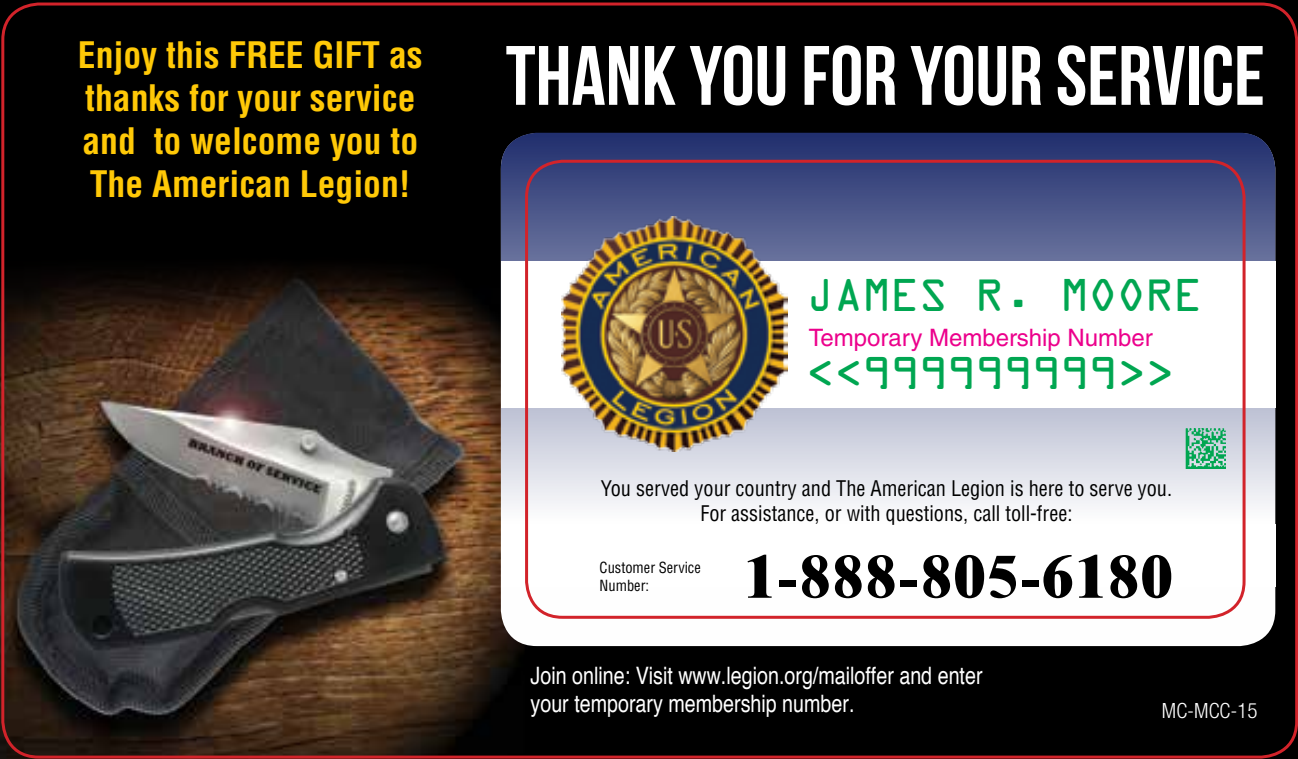
<style>
.page{position:relative;width:1298px;height:759px;background:#fff}
.page>*{position:absolute;margin:0;border:0;box-sizing:border-box;transform-origin:0 0}
.t1{font:84px "Bebas Neue";color:#fff}
.t2{font:800 61.8px "Times New Roman";color:#000}
.t3{font:36px "ID Automation SOC Ra";color:#00a651}
.t4{font:700 condensed 35.7px/42.9px "Helvetica";color:#ffc907}
.t5{font:condensed 24px/28.8px "Helvetica";color:#fff}
.t6{font:24px "Helvetica LT Std";color:#ec008c}
.t7{font:condensed 21px/25.2px "Helvetica LT Std";color:#000;text-align:center;scale:.96 1}
.t8{font:300 condensed 21px "Helvetica Neue";color:#fff}
.t9{font:condensed 15px/18px "Helvetica LT Std";color:#000;scale:.96 1}
</style>
<div class="page">
<div style="left:0;top:0;width:1297px;height:759px;background:#000"></div>
<img style="left:0;top:256px;width:527px;height:503px">
<svg style="left:501px;top:133px;width:773px;height:513px"></svg>
<div style="left:501px;top:524px;width:773px;height:62px;background:#fff"></div>
<div style="left:501px;top:261px;width:773px;height:146px;background:#fff"></div>
<img style="left:562px;top:217px;width:225px;height:234px">
<div style="left:525px;top:160px;width:720px;height:459px;border:3px solid #d2232a;border-radius:36px"></div>
<img style="left:1185px;top:428px;width:40px;height:40px">
<svg style="left:0;top:0;width:3px;height:4px"></svg>
<svg style="left:1295px;top:0;width:3px;height:4px"></svg>
<h3 class="t4" style="left:78px;top:34px;width:346px">Enjoy this FREE GIFT as thanks for your service and to welcome you to<br>The American Legion!</h3>
<h1 class="t1" style="left:505px;top:30px;width:760px">THANK YOU FOR YOUR SERVICE</h1>
<h3 class="t3" style="left:808px;top:267px;width:398px">JAMES R. MOORE</h3>
<p class="t6" style="left:808px;top:323px;width:345px">Temporary Membership Number</p>
<h3 class="t3" style="left:808px;top:345px;width:369px">&lt;&lt;999999999&gt;&gt;</h3>
<p class="t7" style="left:600px;top:475px;width:596px">You served your country and The American Legion is here to serve you.<br>For assistance, or with questions, call toll-free:</p>
<p class="t9" style="left:599px;top:558px;width:107px">Customer Service<br>Number:</p>
<h2 class="t2" style="left:743px;top:540px;width:431px">1-888-805-6180</h2>
<p class="t5" style="left:530px;top:660px;width:453px">Join online: Visit www.legion.org/mailoffer and enter your temporary membership number.</p>
<p class="t8" style="left:1161px;top:699px;width:97px">MC-MCC-15</p>
</div>
